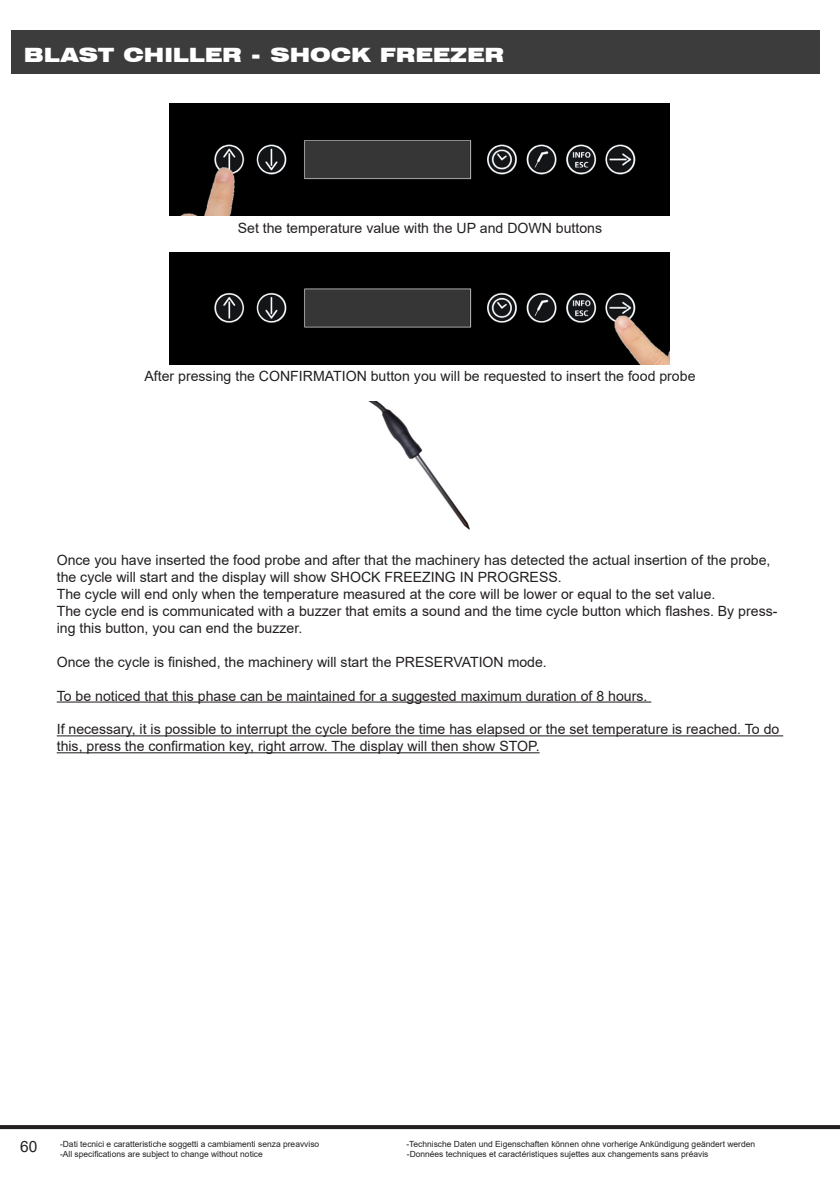
<style>
.page{position:relative;width:840px;height:1191px;background:#fff}
.page>*{position:absolute;margin:0;border:0;box-sizing:border-box;transform-origin:0 0}
.t1{font:900 expanded 19.8px "Swiss 721 BT";color:#fff}
.t2{font:15.6px "Arial";color:#231f20}
.Testo{font:14px/17px "Arial";color:#231f20}
.t3{font:8.4px "Arial";color:#231f20}
</style>
<div class="page">
<div style="left:12px;top:30px;width:807px;height:44px;background:#3c3c3c"></div>
<svg style="left:0;top:1125px;width:839px;height:4px;background:#272324"></svg>
<hr style="left:57px;top:701px;width:594px;height:1px;background:#231f20">
<hr style="left:57px;top:735px;width:725px;height:1px;background:#231f20">
<hr style="left:57px;top:752px;width:482px;height:1px;background:#231f20">
<img style="left:170px;top:104px;width:499px;height:112px">
<img style="left:170px;top:252px;width:499px;height:112px">
<img style="left:368px;top:401px;width:102px;height:129px">
<h1 class="t1" style="left:24px;top:43px;width:481px">BLAST CHILLER - SHOCK FREEZER</h1>
<p class="Testo" style="left:238px;top:219px;width:366px">Set the temperature value with the UP and DOWN buttons</p>
<p class="Testo" style="left:144px;top:368px;width:552px">After pressing the CONFIRMATION button you will be requested to insert the food probe</p>
<p class="Testo" style="left:57px;top:551px;width:715px">Once you have inserted the food probe and after that the machinery has detected the actual insertion of the probe, the cycle will start and the display will show SHOCK FREEZING IN PROGRESS.</p>
<p class="Testo" style="left:57px;top:585px;width:660px">The cycle will end only when the temperature measured at the core will be lower or equal to the set value.</p>
<p class="Testo" style="left:57px;top:602px;width:721px">The cycle end is communicated with a buzzer that emits a sound and the time cycle button which flashes. By press&shy;ing this button, you can end the buzzer.</p>
<p class="Testo" style="left:57px;top:653px;width:491px">Once the cycle is finished, the machinery will start the PRESERVATION mode.</p>
<p class="Testo" style="left:57px;top:687px;width:591px">To be noticed that this phase can be maintained for a suggested maximum duration of 8 hours.</p>
<p class="Testo" style="left:57px;top:721px;width:723px">If necessary, it is possible to interrupt the cycle before the time has elapsed or the set temperature is reached. To do this, press the confirmation key, right arrow. The display will then show STOP.</p>
<p class="t2" style="left:20px;top:1136px;width:19px">60</p>
<p class="t3" style="left:60px;top:1138px;width:260px">-Dati tecnici e caratteristiche soggetti a cambiamenti senza preavviso</p>
<p class="t3" style="left:406px;top:1138px;width:350px">-Technische Daten und Eigenschaften können ohne vorherige Ankündigung geändert werden</p>
<p class="t3" style="left:60px;top:1148px;width:204px">-All specifications are subject to change without notice</p>
<p class="t3" style="left:406px;top:1148px;width:303px">-Données techniques et caractéristiques sujettes aux changements sans préavis</p>
</div>
